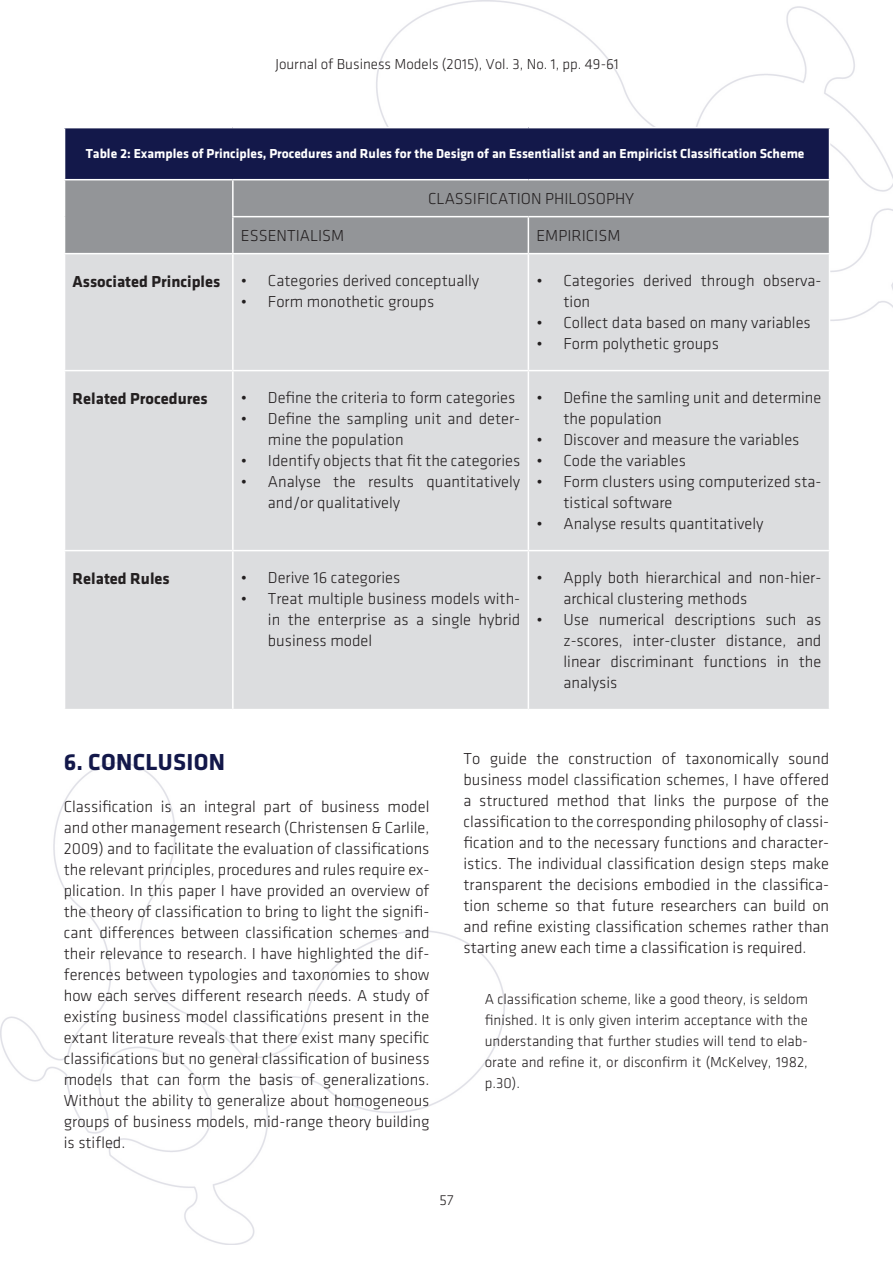
<style>
.page{position:relative;width:893px;height:1263px;background:#fff}
.page>*{position:absolute;margin:0;border:0;box-sizing:border-box;transform-origin:0 0}
.Overskrift{font:700 24px "Klavika";letter-spacing:.015em;color:#13184a}
.Brødtekst{font:300 16.5px/21px "Klavika";color:#231f20}
.PROBLEMS{font:700 16.5px "Klavika";color:#231f20}
.PROBLEMS-2{font:300 16.5px "Klavika";color:#231f20}
.PhD_body_text{font:300 15px/21px "Klavika";color:#231f20;text-align:justify}
.Brødtekst-2{font:700 13.5px "Klavika";color:#fff}
</style>
<div class="page">
<img style="left:1px;top:0;width:892px;height:1244px">
<div style="left:65px;top:128px;width:764px;height:52px;background:#13184a"></div>
<div style="left:65px;top:180px;width:764px;height:73px;background:#939598"></div>
<div style="left:65px;top:254px;width:764px;height:455px;background:#dcdddf"></div>
<hr style="left:64px;top:127px;width:169px;height:1px;background:#fff">
<hr style="left:64px;top:128px;width:1px;height:51px;background:#fff">
<hr style="left:233px;top:127px;width:295px;height:1px;background:#fff">
<hr style="left:528px;top:127px;width:302px;height:1px;background:#fff">
<hr style="left:829px;top:128px;width:1px;height:51px;background:#fff">
<hr style="left:64px;top:179px;width:169px;height:1px;background:#fff">
<hr style="left:233px;top:179px;width:295px;height:1px;background:#fff">
<hr style="left:528px;top:179px;width:302px;height:1px;background:#fff">
<hr style="left:829px;top:180px;width:1px;height:36px;background:#fff">
<hr style="left:232px;top:216px;width:296px;height:1px;background:#fff">
<hr style="left:528px;top:216px;width:302px;height:1px;background:#fff">
<hr style="left:64px;top:254px;width:1px;height:116px;background:#fff">
<hr style="left:233px;top:253px;width:295px;height:1px;background:#fff">
<hr style="left:232px;top:254px;width:2px;height:116px;background:#fff">
<hr style="left:528px;top:253px;width:302px;height:1px;background:#fff">
<hr style="left:64px;top:371px;width:1px;height:179px;background:#fff">
<hr style="left:232px;top:371px;width:2px;height:179px;background:#fff">
<hr style="left:64px;top:551px;width:1px;height:158px;background:#fff">
<hr style="left:232px;top:551px;width:2px;height:158px;background:#fff">
<hr style="left:64px;top:180px;width:1px;height:37px;background:#fff">
<hr style="left:232px;top:180px;width:2px;height:36px;background:#fff">
<hr style="left:64px;top:217px;width:1px;height:36px;background:#fff">
<hr style="left:232px;top:217px;width:2px;height:36px;background:#fff">
<hr style="left:64px;top:253px;width:169px;height:1px;background:#fff">
<hr style="left:64px;top:370px;width:169px;height:1px;background:#fff">
<hr style="left:233px;top:370px;width:295px;height:1px;background:#fff">
<hr style="left:528px;top:370px;width:302px;height:1px;background:#fff">
<hr style="left:64px;top:550px;width:169px;height:1px;background:#fff">
<hr style="left:233px;top:550px;width:295px;height:1px;background:#fff">
<hr style="left:528px;top:550px;width:302px;height:1px;background:#fff">
<hr style="left:64px;top:709px;width:169px;height:1px;background:#fff">
<hr style="left:233px;top:709px;width:295px;height:1px;background:#fff">
<hr style="left:528px;top:709px;width:302px;height:1px;background:#fff">
<hr style="left:528px;top:217px;width:1px;height:36px;background:#fff">
<hr style="left:829px;top:217px;width:1px;height:36px;background:#fff">
<hr style="left:528px;top:254px;width:1px;height:116px;background:#fff">
<hr style="left:829px;top:254px;width:1px;height:116px;background:#fff">
<hr style="left:528px;top:371px;width:1px;height:179px;background:#fff">
<hr style="left:829px;top:371px;width:1px;height:179px;background:#fff">
<hr style="left:528px;top:551px;width:1px;height:158px;background:#fff">
<hr style="left:829px;top:551px;width:1px;height:158px;background:#fff">
<p class="PhD_body_text" style="left:275px;top:53px;width:345px">Journal of Business Models (2015), Vol. 3, No. 1, pp. 49-61</p>
<p class="Brødtekst-2" style="left:86px;top:147px;width:720px">Table 2: Examples of Principles, Procedures and Rules for the Design of an Essentialist and an Empiricist Classification Scheme</p>
<p class="PROBLEMS-2" style="left:428px;top:190px;width:208px">CLASSIFICATION PHILOSOPHY</p>
<p class="PROBLEMS-2" style="left:241px;top:227px;width:105px">ESSENTIALISM</p>
<p class="PROBLEMS-2" style="left:536px;top:227px;width:86px">EMPIRICISM</p>
<p class="PROBLEMS" style="left:73px;top:272px;width:149px">Associated Principles</p>
<p class="Brødtekst" style="left:241px;top:271px;width:240px">• Categories derived conceptually</p>
<p class="Brødtekst" style="left:241px;top:292px;width:195px">• Form monothetic groups</p>
<p class="Brødtekst" style="left:563px;top:271px;width:259px;text-indent:-27px">• Categories derived through observa&shy;tion</p>
<p class="Brødtekst" style="left:536px;top:313px;width:276px">• Collect data based on many variables</p>
<p class="Brødtekst" style="left:536px;top:334px;width:184px">• Form polythetic groups</p>
<p class="PROBLEMS" style="left:73px;top:389px;width:137px">Related Procedures</p>
<p class="Brødtekst" style="left:241px;top:388px;width:276px">• Define the criteria to form categories</p>
<p class="Brødtekst" style="left:268px;top:409px;width:254px;text-indent:-27px">• Define the sampling unit and deter&shy;mine the population</p>
<p class="Brødtekst" style="left:241px;top:451px;width:281px">• Identify objects that fit the categories</p>
<p class="Brødtekst" style="left:268px;top:472px;width:254px;text-indent:-27px">• Analyse the results quantitatively and/or qualitatively</p>
<p class="PROBLEMS" style="left:73px;top:569px;width:99px">Related Rules</p>
<p class="Brødtekst" style="left:241px;top:567px;width:161px">• Derive 16 categories</p>
<p class="Brødtekst" style="left:268px;top:588px;width:254px;text-align:justify;text-indent:-27px">• Treat multiple business models with&shy;in the enterprise as a single hybrid business model</p>
<p class="Brødtekst" style="left:563px;top:388px;width:259px;text-indent:-27px">• Define the samling unit and determine the population</p>
<p class="Brødtekst" style="left:536px;top:430px;width:264px">• Discover and measure the variables</p>
<p class="Brødtekst" style="left:536px;top:451px;width:151px">• Code the variables</p>
<p class="Brødtekst" style="left:563px;top:472px;width:259px;text-indent:-27px">• Form clusters using computerized sta&shy;tistical software</p>
<p class="Brødtekst" style="left:536px;top:514px;width:229px">• Analyse results quantitatively</p>
<p class="Brødtekst" style="left:563px;top:567px;width:259px;text-indent:-27px">• Apply both hierarchical and non-hier&shy;archical clustering methods</p>
<p class="Brødtekst" style="left:563px;top:609px;width:259px;text-align:justify;text-indent:-27px">• Use numerical descriptions such as z-scores, inter-cluster distance, and linear discriminant functions in the analysis</p>
<p class="Overskrift" style="left:64px;top:748px;width:163px">6. CONCLUSION</p>
<p class="Brødtekst" style="left:64px;top:796px;width:367px;text-align:justify">Classification is an integral part of business model and other management research (Christensen &amp; Carlile, 2009) and to facilitate the evaluation of classifications the relevant principles, procedures and rules require ex&shy;plication. In this paper I have provided an overview of the theory of classification to bring to light the signifi&shy;cant differences between classification schemes and their relevance to research. I have highlighted the dif&shy;ferences between typologies and taxonomies to show how each serves different research needs. A study of existing business model classifications present in the extant literature reveals that there exist many specific classifications but no general classification of business models that can form the basis of generalizations.<br>Without the ability to generalize about homogeneous groups of business models, mid-range theory building is stifled.</p>
<p class="Brødtekst" style="left:463px;top:748px;width:367px;text-align:justify">To guide the construction of taxonomically sound business model classification schemes, I have offered a structured method that links the purpose of the classification to the corresponding philosophy of classi&shy;fication and to the necessary functions and character&shy;istics. The individual classification design steps make transparent the decisions embodied in the classifica&shy;tion scheme so that future researchers can build on and refine existing classification schemes rather than starting anew each time a classification is required.</p>
<p class="PhD_body_text" style="left:485px;top:989px;width:325px">A classification scheme, like a good theory, is seldom finished. It is only given interim acceptance with the understanding that further studies will tend to elab&shy;orate and refine it, or disconfirm it (McKelvey, 1982, p.30).</p>
<p class="PhD_body_text" style="left:440px;top:1189px;width:15px">57</p>
</div>
